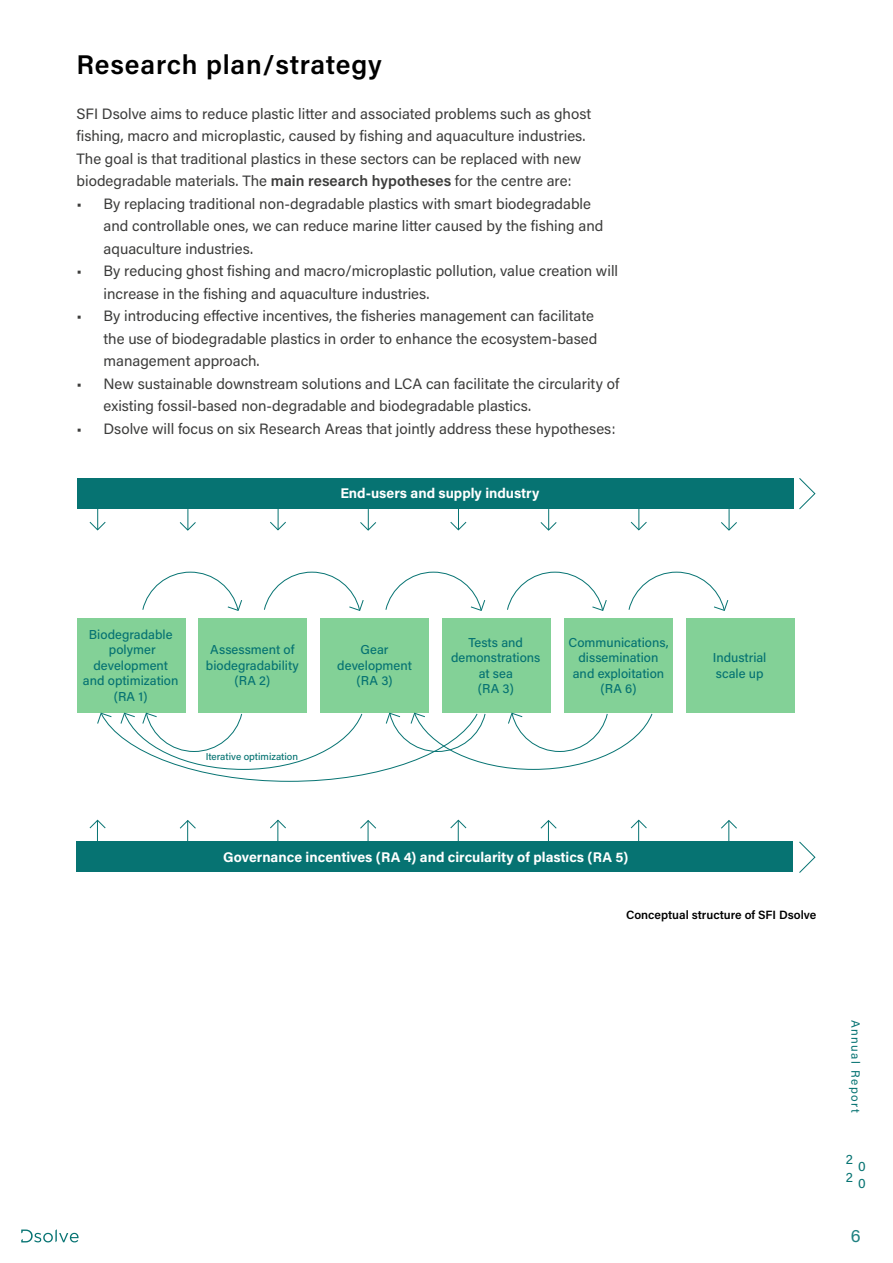
<style>
.page{position:relative;width:893px;height:1263px;background:#fff}
.page>*{position:absolute;margin:0;border:0;box-sizing:border-box;transform-origin:0 0}
.t1{font:600 27px "Acumin Pro";letter-spacing:.03em;color:#000}
.t2{font:18px "Acumin Pro";color:#1f8181}
.t3{font:15px/22.5px "Acumin Pro";color:#3c3c3b}
.t4{font:700 14.1px "Acumin Pro";color:#fff}
.t5{font:13.65px/17.1px "Acumin Pro";color:#067372}
.t6{font:500 12.9px/15.5px "Acumin Pro";color:#067372;text-align:center}
.t7{font:600 12px "Acumin Pro";color:#000}
.t8{font:12px "Acumin Pro";letter-spacing:.125em;color:#067372}
.t9{font:500 9.9px "Acumin Pro";color:#067372}
.s1{font-weight:600}
</style>
<div class="page">
<svg style="left:21px;top:1229px;width:58px;height:13px"></svg>
<div style="left:77px;top:478px;width:717px;height:31px;background:#067372"></div>
<div style="left:77px;top:618px;width:108px;height:95px;background:#83d197"></div>
<div style="left:199px;top:618px;width:108px;height:95px;background:#83d197"></div>
<div style="left:320px;top:618px;width:109px;height:95px;background:#83d197"></div>
<div style="left:442px;top:618px;width:109px;height:95px;background:#83d197"></div>
<div style="left:564px;top:618px;width:109px;height:95px;background:#83d197"></div>
<div style="left:686px;top:618px;width:108px;height:95px;background:#83d197"></div>
<div style="left:76px;top:841px;width:717px;height:31px;background:#067372"></div>
<svg style="left:142px;top:571px;width:100px;height:40px"></svg>
<svg style="left:97px;top:712px;width:556px;height:70px"></svg>
<svg style="left:264px;top:571px;width:100px;height:40px"></svg>
<svg style="left:385px;top:571px;width:101px;height:40px"></svg>
<svg style="left:507px;top:571px;width:100px;height:40px"></svg>
<svg style="left:628px;top:571px;width:101px;height:40px"></svg>
<svg style="left:89px;top:509px;width:17px;height:22px"></svg>
<svg style="left:179px;top:509px;width:17px;height:22px"></svg>
<svg style="left:270px;top:509px;width:16px;height:22px"></svg>
<svg style="left:360px;top:509px;width:17px;height:22px"></svg>
<svg style="left:450px;top:509px;width:17px;height:22px"></svg>
<svg style="left:540px;top:509px;width:17px;height:22px"></svg>
<svg style="left:630px;top:509px;width:17px;height:22px"></svg>
<svg style="left:799px;top:478px;width:17px;height:32px"></svg>
<svg style="left:799px;top:841px;width:17px;height:32px"></svg>
<svg style="left:721px;top:509px;width:16px;height:22px"></svg>
<svg style="left:721px;top:820px;width:16px;height:21px"></svg>
<svg style="left:630px;top:819px;width:17px;height:22px"></svg>
<svg style="left:540px;top:820px;width:17px;height:21px"></svg>
<svg style="left:450px;top:819px;width:17px;height:22px"></svg>
<svg style="left:360px;top:820px;width:16px;height:21px"></svg>
<svg style="left:270px;top:819px;width:16px;height:22px"></svg>
<svg style="left:179px;top:820px;width:17px;height:21px"></svg>
<svg style="left:89px;top:819px;width:17px;height:22px"></svg>
<h1 class="t1" style="left:77px;top:46px;width:307px">Research plan/strategy</h1>
<p class="t3" style="left:77px;top:102px;width:516px">SFI Dsolve aims to reduce plastic litter and associated problems such as ghost fishing, macro and microplastic, caused by fishing and aquaculture industries.<br>The goal is that traditional plastics in these sectors can be replaced with new biodegradable materials. The <span class="s1">main research hypotheses</span> for the centre are:</p>
<p class="t3" style="left:104px;top:192px;width:501px;text-indent:-27px">• By replacing traditional non-degradable plastics with smart biodegradable and controllable ones, we can reduce marine litter caused by the fishing and aquaculture industries.</p>
<p class="t3" style="left:104px;top:259px;width:516px;text-indent:-27px">• By reducing ghost fishing and macro/microplastic pollution, value creation will increase in the fishing and aquaculture industries.</p>
<p class="t3" style="left:104px;top:304px;width:495px;text-indent:-27px">• By introducing effective incentives, the fisheries management can facilitate the use of biodegradable plastics in order to enhance the ecosystem-based management approach.</p>
<p class="t3" style="left:104px;top:372px;width:517px;text-indent:-27px">• New sustainable downstream solutions and LCA can facilitate the circularity of existing fossil-based non-degradable and biodegradable plastics.</p>
<p class="t3" style="left:77px;top:417px;width:540px">• Dsolve will focus on six Research Areas that jointly address these hypotheses:</p>
<p class="t4" style="left:340px;top:483px;width:201px">End-users and supply industry</p>
<p class="t6" style="left:83px;top:626px;width:97px">Biodegradable polymer development and optimization (RA 1)</p>
<p class="t6" style="left:206px;top:642px;width:94px">Assessment of biodegradability (RA 2)</p>
<p class="t9" style="left:206px;top:750px;width:94px">Iterative optimization</p>
<p class="t6" style="left:337px;top:642px;width:76px">Gear development (RA 3)</p>
<p class="t6" style="left:451px;top:634px;width:91px">Tests and demonstrations at sea<br>(RA 3)</p>
<p class="t6" style="left:568px;top:634px;width:102px">Communications, dissemination and exploitation (RA 6)</p>
<p class="t6" style="left:713px;top:649px;width:55px;text-align:left">Industrial scale up</p>
<p class="t4" style="left:223px;top:847px;width:406px">Governance incentives (RA 4) and circularity of plastics (RA 5)</p>
<p class="t7" style="left:626px;top:906px;width:192px">Conceptual structure of SFI Dsolve</p>
<p class="t8" style="left:864px;top:1019px;width:95px;rotate:90deg">Annual Report</p>
<p class="t5" style="left:846px;top:1150px;width:9px">2<br>2</p>
<p class="t5" style="left:858px;top:1157px;width:9px">0<br>0</p>
<p class="t2" style="left:851px;top:1224px;width:11px">6</p>
</div>
